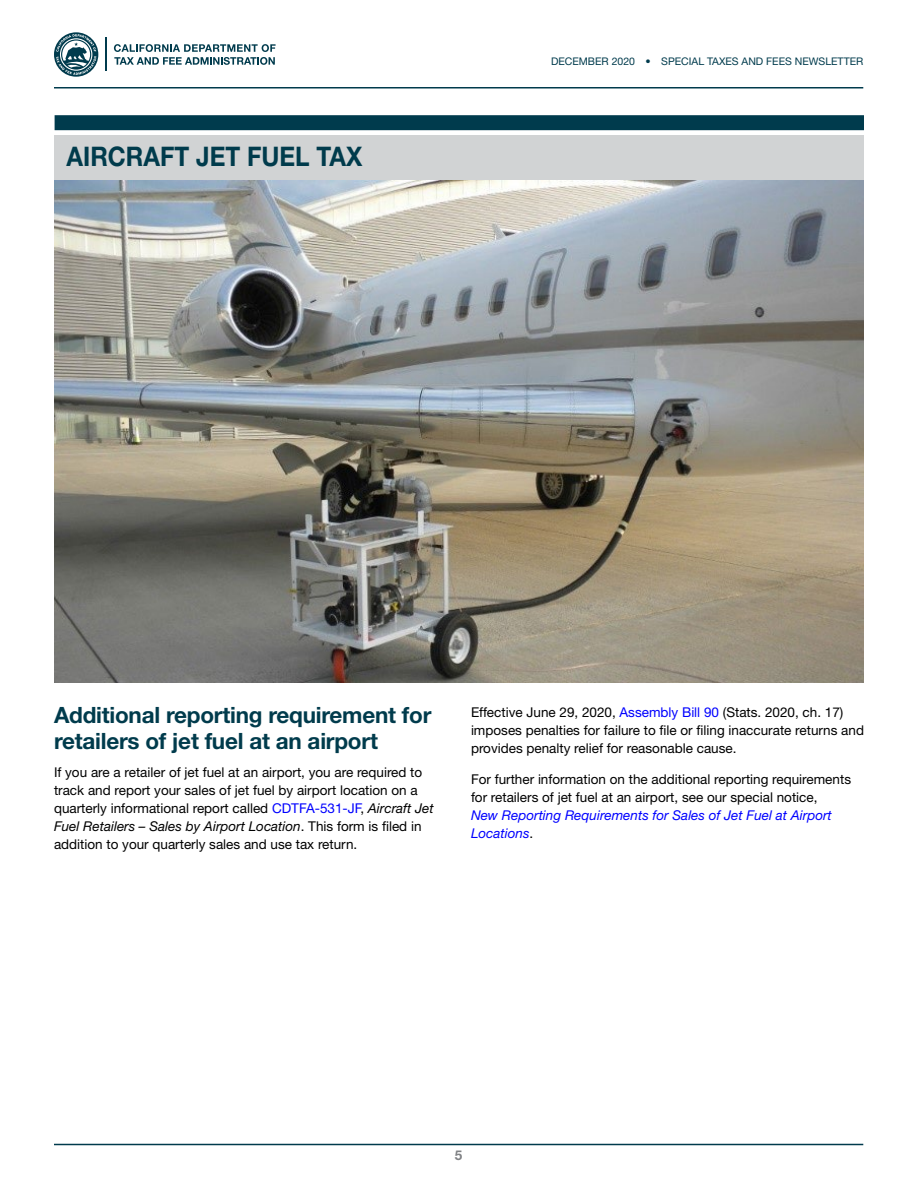
<style>
.page{position:relative;width:918px;height:1188px;background:#fff}
.page>*{position:absolute;margin:0;border:0;box-sizing:border-box;transform-origin:0 0}
.t1{font:700 27px "Helvetica Neue LT Std";color:#003b4c;scale:.9 1}
.t2{font:700 22.5px/25.5px "Helvetica Neue LT Std";letter-spacing:-.01em;color:#003b4c}
.t3{font:13.5px/18px "Helvetica Neue LT Std";color:#000}
.t4{font:700 13.5px "Helvetica Neue LT Std";color:#808285}
.t5{font:10.5px "Helvetica Neue LT Std";color:#003b4d}
.s1{font-weight:500}
.s2{color:#00f}
.s3{font-style:italic}
.s4{font-style:italic;color:#00f}
</style>
<div class="page">
<hr style="left:54px;top:1144px;width:809px;height:1px;background:#003b4d">
<div style="left:55px;top:135px;width:809px;height:46px;background:#d1d3d4"></div>
<div style="left:55px;top:115px;width:809px;height:15px;background:#003b4d"></div>
<img style="left:54px;top:180px;width:810px;height:503px">
<hr style="left:106px;top:38px;width:1px;height:33px;background:#003b4d">
<svg style="left:114px;top:44px;width:162px;height:21px"></svg>
<svg style="left:54px;top:32px;width:44px;height:45px"></svg>
<hr style="left:54px;top:87px;width:809px;height:1px;background:#003b4d">
<h2 class="t1" style="left:67px;top:140px;width:330px">AIRCRAFT JET FUEL TAX</h2>
<p class="t5" style="left:551px;top:55px;width:314px">DECEMBER 2020 <span class="s1">•</span> SPECIAL TAXES AND FEES NEWSLETTER</p>
<h3 class="t2" style="left:54px;top:702px;width:379px">Additional reporting requirement for retailers of jet fuel at an airport</h3>
<p class="t3" style="left:54px;top:763px;width:381px">If you are a retailer of jet fuel at an airport, you are required to track and report your sales of jet fuel by airport location on a quarterly informational report called <span class="s2">CDTFA-531-JF</span>, <span class="s3">Aircraft Jet Fuel Retailers – Sales by Airport Location</span>. This form is filed in addition to your quarterly sales and use tax return.</p>
<p class="t3" style="left:471px;top:703px;width:395px">Effective June 29, 2020, <span class="s2">Assembly Bill 90</span> (Stats. 2020, ch. 17) imposes penalties for failure to file or filing inaccurate returns and provides penalty relief for reasonable cause.</p>
<p class="t3" style="left:471px;top:770px;width:382px">For further information on the additional reporting requirements for retailers of jet fuel at an airport, see our special notice,<br><span class="s4">New Reporting Requirements for Sales of Jet Fuel at Airport Locations</span>.</p>
<p class="t4" style="left:455px;top:1147px;width:9px">5</p>
</div>
